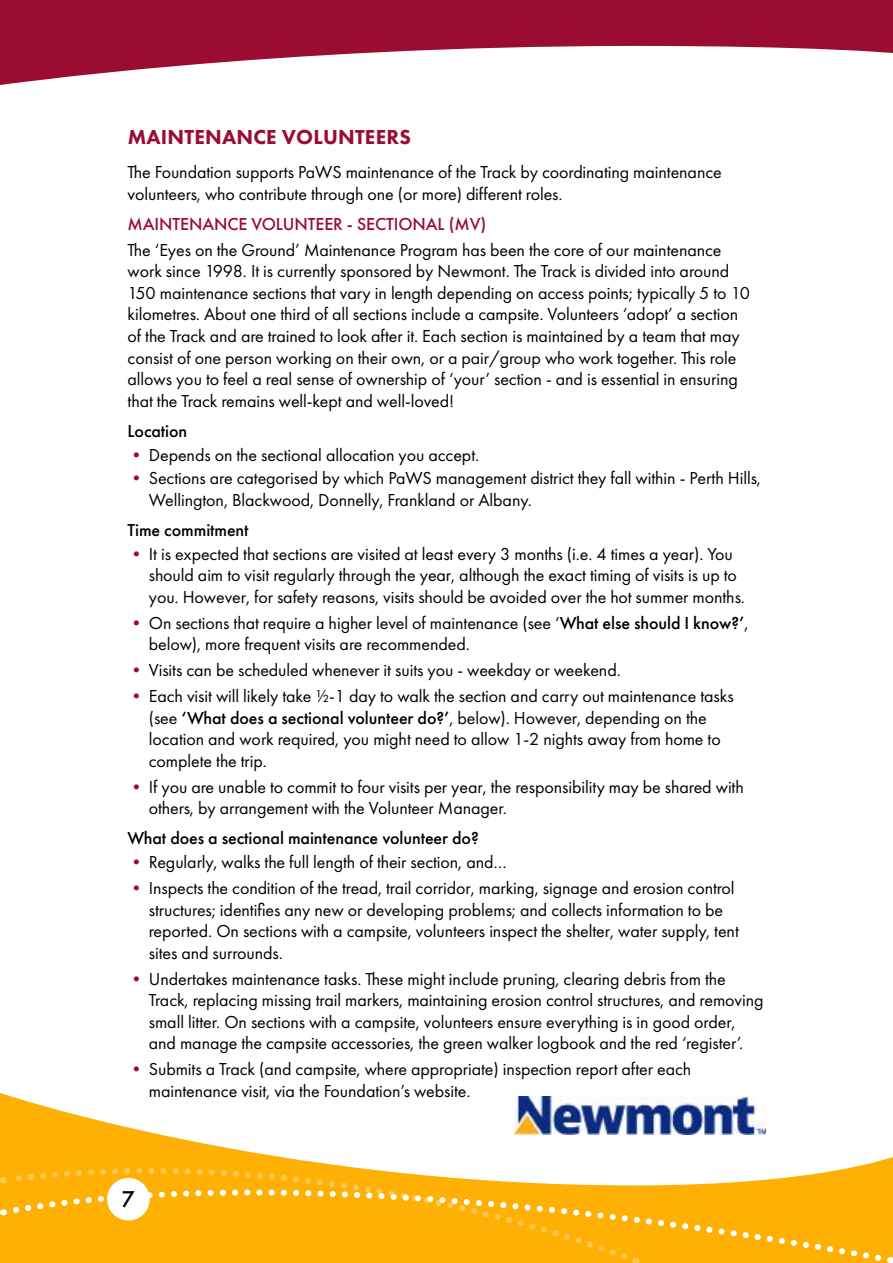
<style>
.page{position:relative;width:893px;height:1263px;background:#fff}
.page>*{position:absolute;margin:0;border:0;box-sizing:border-box;transform-origin:0 0}
.t1{font:800 21px "Futura PT";letter-spacing:.01em;color:#9a0c32}
.t2{font:500 21px "Futura";color:#000}
.t3{font:18px/21.6px "Futura PT";letter-spacing:-.005em;color:#000}
.t4{font:500 18px "Futura PT";letter-spacing:-.005em;color:#000}
.t5{font:500 18px "Futura PT";letter-spacing:-.005em;color:#9a0c32}
.s1{color:#9a0c32}
.s2{font-weight:500}
</style>
<div class="page">
<svg style="left:0;top:0;width:893px;height:85px;fill:#9a0c32"></svg>
<svg style="left:0;top:1093px;width:893px;height:170px"></svg>
<svg style="left:2px;top:1155px;width:883px;height:108px"></svg>
<svg style="left:2px;top:1157px;width:630px;height:106px;background:#ffba24"></svg>
<div style="left:107px;top:1178px;width:43px;height:42px;background:#fff;border-radius:50%"></div>
<p class="t1" style="left:128px;top:123px;width:285px">MAINTENANCE VOLUNTEERS</p>
<p class="t3" style="left:128px;top:161px;width:596px">The Foundation supports PaWS maintenance of the Track by coordinating maintenance volunteers, who contribute through one (or more) different roles.</p>
<p class="t5" style="left:128px;top:213px;width:360px">MAINTENANCE VOLUNTEER - SECTIONAL (MV)</p>
<p class="t3" style="left:128px;top:239px;width:624px">The ‘Eyes on the Ground’ Maintenance Program has been the core of our maintenance work since 1998. It is currently sponsored by Newmont. The Track is divided into around 150 maintenance sections that vary in length depending on access points; typically 5 to 10 kilometres. About one third of all sections include a campsite. Volunteers ‘adopt’ a section of the Track and are trained to look after it. Each section is maintained by a team that may consist of one person working on their own, or a pair/group who work together. This role allows you to feel a real sense of ownership of ‘your’ section - and is essential in ensuring that the Track remains well-kept and well-loved!</p>
<p class="t4" style="left:128px;top:420px;width:61px">Location</p>
<p class="t3" style="left:128px;top:444px;width:353px"><span class="s1">•</span> Depends on the sectional allocation you accept.</p>
<p class="t3" style="left:149px;top:467px;width:614px;text-indent:-21px"><span class="s1">•</span> Sections are categorised by which PaWS management district they fall within - Perth Hills,<br>Wellington, Blackwood, Donnelly, Frankland or Albany.</p>
<p class="t4" style="left:128px;top:519px;width:123px">Time commitment</p>
<p class="t3" style="left:149px;top:543px;width:598px;text-indent:-21px"><span class="s1">•</span> It is expected that sections are visited at least every 3 months (i.e. 4 times a year). You should aim to visit regularly through the year, although the exact timing of visits is up to you. However, for safety reasons, visits should be avoided over the hot summer months.</p>
<p class="t3" style="left:149px;top:612px;width:601px;text-indent:-21px"><span class="s1">•</span> On sections that require a higher level of maintenance (see ‘<span class="s2">What else should I know?’</span>, below), more frequent visits are recommended.</p>
<p class="t3" style="left:128px;top:659px;width:495px"><span class="s1">•</span> Visits can be scheduled whenever it suits you - weekday or weekend.</p>
<p class="t3" style="left:149px;top:685px;width:586px;text-indent:-21px"><span class="s1">•</span> Each visit will likely take ½-1 day to walk the section and carry out maintenance tasks (see <span class="s2">‘What does a sectional volunteer do?’</span>, below). However, depending on the location and work required, you might need to allow 1-2 nights away from home to complete the trip.</p>
<p class="t3" style="left:149px;top:776px;width:596px;text-indent:-21px"><span class="s1">•</span> If you are unable to commit to four visits per year, the responsibility may be shared with others, by arrangement with the Volunteer Manager.</p>
<p class="t4" style="left:128px;top:828px;width:353px">What does a sectional maintenance volunteer do?</p>
<p class="t3" style="left:128px;top:851px;width:381px"><span class="s1">•</span> Regularly, walks the full length of their section, and…</p>
<p class="t3" style="left:149px;top:877px;width:591px;text-indent:-21px"><span class="s1">•</span> Inspects the condition of the tread, trail corridor, marking, signage and erosion control structures; identifies any new or developing problems; and collects information to be reported. On sections with a campsite, volunteers inspect the shelter, water supply, tent sites and surrounds.</p>
<p class="t3" style="left:149px;top:968px;width:616px;text-indent:-21px"><span class="s1">•</span> Undertakes maintenance tasks. These might include pruning, clearing debris from the Track, replacing missing trail markers, maintaining erosion control structures, and removing small litter. On sections with a campsite, volunteers ensure everything is in good order, and manage the campsite accessories, the green walker logbook and the red ‘register’.</p>
<p class="t3" style="left:149px;top:1058px;width:544px;text-indent:-21px"><span class="s1">•</span> Submits a Track (and campsite, where appropriate) inspection report after each maintenance visit, via the Foundation’s website.</p>
<p class="t2" style="left:122px;top:1184px;width:14px">7</p>
</div>
